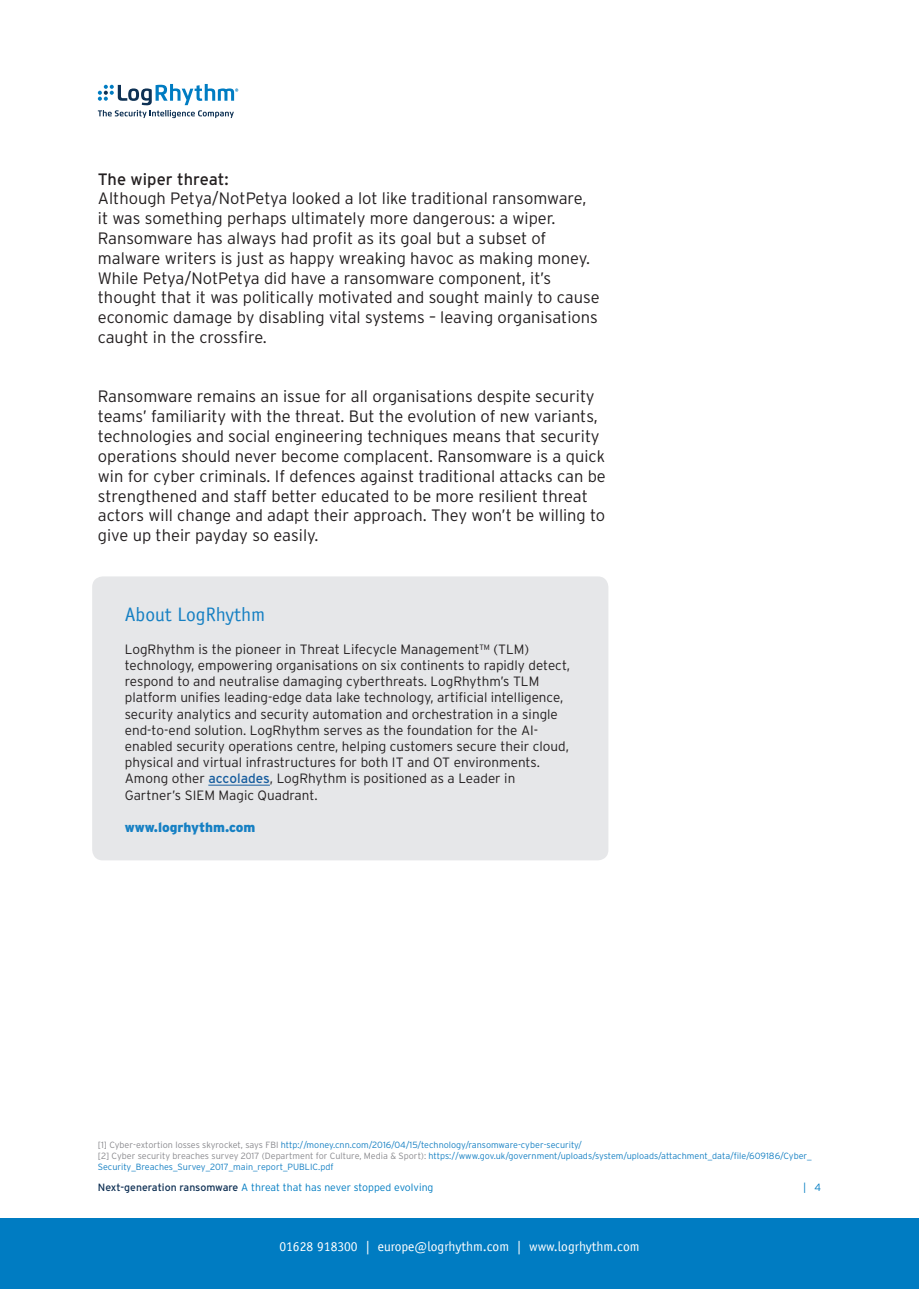
<style>
.page{position:relative;width:919px;height:1289px;background:#fff}
.page>*{position:absolute;margin:0;border:0;box-sizing:border-box;transform-origin:0 0}
.t1{font:19.5px "Officina Sans LT";color:#1680c3}
.t2{font:300 16.5px/19.8px "Interstate";color:#231f20}
.t3{font:16.5px "Interstate";color:#231f20}
.t4{font:300 13.5px/16.2px "Interstate";color:#231f20}
.t5{font:13.5px "Officina Sans LT";color:#fff}
.t6{font:900 13.5px "Interstate";color:#1680c3}
.t7{font:300 10.5px "Interstate";color:#007cc2}
.t8{font:300 9px/10.8px "Interstate";color:#1680c3}
.s1{font-weight:400;color:#175d9e}
.s2{color:#8a8a8e}
.s3{font-weight:400;color:#0f3054}
</style>
<div class="page">
<div style="left:0;top:1217px;width:918px;height:71px;background:#007cc2"></div>
<svg style="left:98px;top:84px;width:140px;height:34px"></svg>
<div style="left:92px;top:576px;width:516px;height:284px;background:#e6e7e9;border-radius:11px"></div>
<hr style="left:208px;top:785px;width:62px;height:1px;background:#175d9e">
<p class="t3" style="left:98px;top:169px;width:132px">The wiper threat:</p>
<p class="t2" style="left:98px;top:188px;width:503px">Although Petya/NotPetya looked a lot like traditional ransomware, it was something perhaps ultimately more dangerous: a wiper.<br>Ransomware has always had profit as its goal but a subset of malware writers is just as happy wreaking havoc as making money.<br>While Petya/NotPetya did have a ransomware component, it’s thought that it was politically motivated and sought mainly to cause economic damage by disabling vital systems – leaving organisations caught in the crossfire.</p>
<p class="t2" style="left:98px;top:386px;width:509px">Ransomware remains an issue for all organisations despite security teams’ familiarity with the threat. But the evolution of new variants, technologies and social engineering techniques means that security operations should never become complacent. Ransomware is a quick win for cyber criminals. If defences against traditional attacks can be strengthened and staff better educated to be more resilient threat actors will change and adapt their approach. They won’t be willing to give up their payday so easily.</p>
<p class="t1" style="left:125px;top:603px;width:142px">About LogRhythm</p>
<p class="t4" style="left:125px;top:640px;width:447px">LogRhythm is the pioneer in Threat Lifecycle Management™ (TLM) technology, empowering organisations on six continents to rapidly detect, respond to and neutralise damaging cyberthreats. LogRhythm’s TLM platform unifies leading-edge data lake technology, artificial intelligence, security analytics and security automation and orchestration in a single end-to-end solution. LogRhythm serves as the foundation for the AI&shy;enabled security operations centre, helping customers secure their cloud, physical and virtual infrastructures for both IT and OT environments.<br>Among other <span class="s1">accolades</span>, LogRhythm is positioned as a Leader in Gartner’s SIEM Magic Quadrant.</p>
<p class="t6" style="left:125px;top:819px;width:132px">www.logrhythm.com</p>
<p class="t8" style="left:98px;top:1139px;width:485px"><span class="s2">[1] Cyber-extortion losses skyrocket, says FBI</span> http://money.cnn.com/2016/04/15/technology/ransomware-cyber-security/</p>
<p class="t8" style="left:98px;top:1150px;width:715px"><span class="s2">[2] Cyber security breaches survey 2017 (Department for Culture, Media &amp; Sport):</span> https://www.gov.uk/government/uploads/system/uploads/attachment_data/file/609186/Cyber_<br>Security_Breaches_Survey_2017_main_report_PUBLIC.pdf</p>
<p class="t7" style="left:98px;top:1180px;width:337px"><span class="s3">Next-generation ransomware</span> A threat that has never stopped evolving</p>
<p class="t7" style="left:803px;top:1180px;width:19px">| 4</p>
<p class="t5" style="left:279px;top:1238px;width:361px">01628 918300 | europe@logrhythm.com | www.logrhythm.com</p>
</div>
